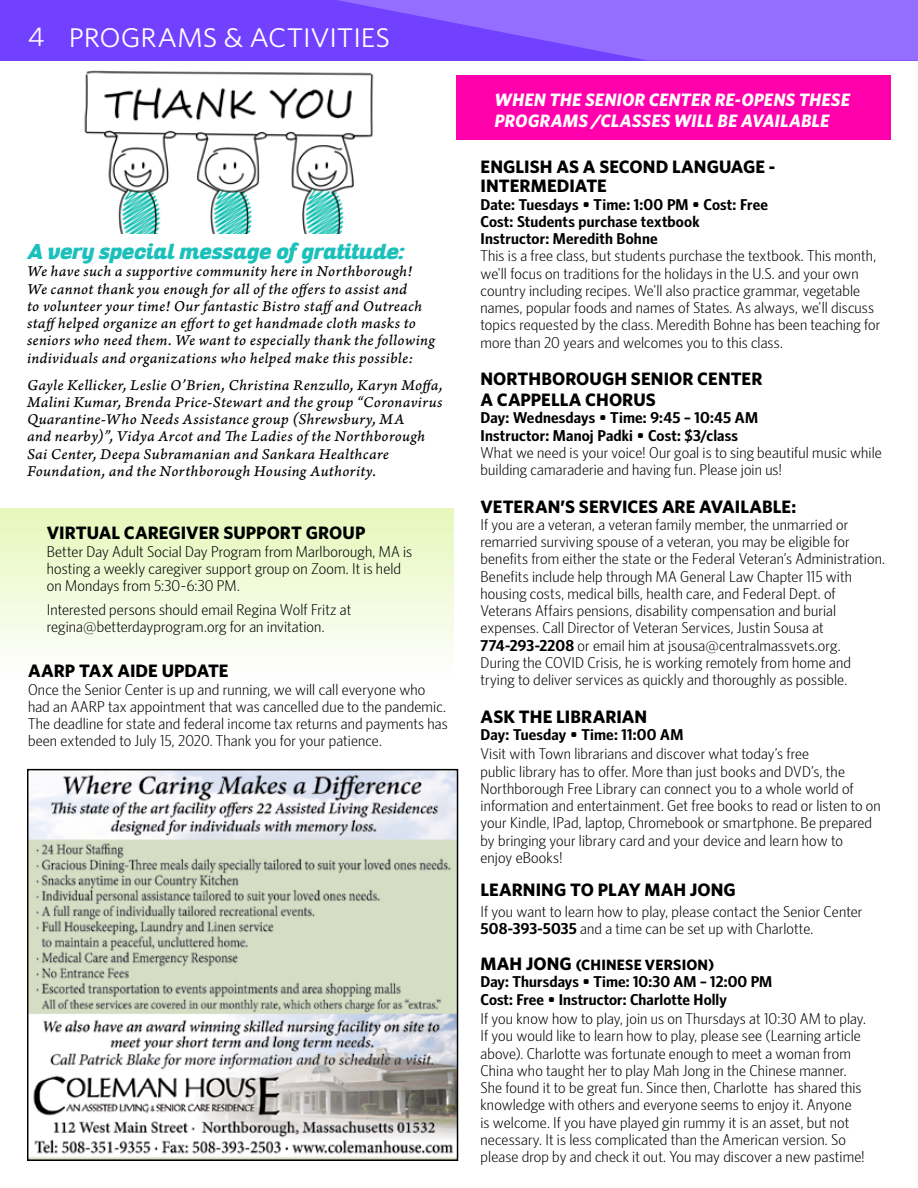
<style>
.page{position:relative;width:918px;height:1188px;background:#fff}
.page>*{position:absolute;margin:0;border:0;box-sizing:border-box;transform-origin:0 0}
.t1{font:27px "Whitney";letter-spacing:-.005em;color:#fff;scale:1.05 1}
.t2{font:italic 800 21px "Altair";letter-spacing:.005em;color:#1cc0bb}
.t3{font:700 18px/19.5px "Whitney";letter-spacing:.005em;color:#000}
.t4{font:italic 700 18px/21px "Whitney";letter-spacing:.005em;color:#fff}
.t5{font:300 15.75px/17.2px "Whitney Condensed";letter-spacing:.005em;color:#000;scale:1.18 1}
.t6{font:15.75px/17.2px "Arno Pro Italic Caption";letter-spacing:.02em;color:#000}
.t7{font:600 15.75px/17.2px "Whitney Condensed";letter-spacing:.005em;color:#000;scale:1.18 1}
.t8{font:700 15px "Whitney";letter-spacing:.015em;color:#000}
.s1{font-weight:600}
.s2{font-size:18px}
</style>
<div class="page">
<div style="left:0;top:0;width:918px;height:60px;background:#7240ff"></div>
<svg style="left:338px;top:0;width:580px;height:60px"></svg>
<img style="left:84px;top:70px;width:290px;height:163px">
<div style="left:0;top:508px;width:454px;height:167px;background:linear-gradient(to bottom,#e6f8ba,#fefefd)"></div>
<div style="left:456px;top:76px;width:434px;height:64px;background:#ff00ac"></div>
<img style="left:29px;top:771px;width:427px;height:388px">
<h1 class="t1" style="left:28px;top:22px;width:346px">4 PROGRAMS &amp; ACTIVITIES</h1>
<h2 class="t2" style="left:27px;top:238px;width:379px">A very special message of gratitude:</h2>
<p class="t6" style="left:27px;top:264px;width:410px">We have such a supportive community here in Northborough!<br>We cannot thank you enough for all of the offers to assist and<br>to volunteer your time! Our fantastic Bistro staff and Outreach staff helped organize an effort to get handmade cloth masks to seniors who need them. We want to especially thank the following individuals and organizations who helped make this possible:</p>
<p class="t6" style="left:27px;top:377px;width:417px">Gayle Kellicker, Leslie O’Brien, Christina Renzullo, Karyn Moffa, Malini Kumar, Brenda Price-Stewart and the group “Coronavirus Quarantine-Who Needs Assistance group (Shrewsbury, MA<br>and nearby)”, Vidya Arcot and The Ladies of the Northborough Sai Center, Deepa Subramanian and Sankara Healthcare Foundation, and the Northborough Housing Authority.</p>
<p class="t3" style="left:47px;top:523px;width:320px">VIRTUAL CAREGIVER SUPPORT GROUP</p>
<p class="t5" style="left:47px;top:543px;width:311px">Better Day Adult Social Day Program from Marlborough, MA is hosting a weekly caregiver support group on Zoom. It is held on Mondays from 5:30-6:30 PM.</p>
<p class="t5" style="left:47px;top:601px;width:260px">Interested persons should email Regina Wolf Fritz at regina@betterdayprogram.org for an invitation.</p>
<p class="t3" style="left:28px;top:661px;width:202px">AARP TAX AIDE UPDATE</p>
<p class="t5" style="left:28px;top:680px;width:357px">Once the Senior Center is up and running, we will call everyone who had an AARP tax appointment that was cancelled due to the pandemic.<br>The deadline for state and federal income tax returns and payments has been extended to July 15, 2020. Thank you for your patience.</p>
<p class="t4" style="left:495px;top:89px;width:357px">WHEN THE SENIOR CENTER RE-OPENS THESE<br>PROGRAMS /CLASSES WILL BE AVAILABLE</p>
<p class="t3" style="left:481px;top:156px;width:296px">ENGLISH AS A SECOND LANGUAGE -<br>INTERMEDIATE</p>
<p class="t7" style="left:481px;top:195px;width:245px">Date: Tuesdays • Time: 1:00 PM • Cost: Free<br>Cost: Students purchase textbook<br>Instructor: Meredith Bohne</p>
<p class="t5" style="left:481px;top:247px;width:340px">This is a free class, but students purchase the textbook. This month, we'll focus on traditions for the holidays in the U.S. and your own country including recipes. We'll also practice grammar, vegetable names, popular foods and names of States. As always, we'll discuss topics requested by the class. Meredith Bohne has been teaching for more than 20 years and welcomes you to this class.</p>
<p class="t3" style="left:481px;top:368px;width:284px;line-height:21px">NORTHBOROUGH SENIOR CENTER<br>A CAPPELLA CHORUS</p>
<p class="t7" style="left:481px;top:409px;width:237px">Day: Wednesdays • Time: 9:45 – 10:45 AM<br>Instructor: Manoj Padki • Cost: $3/class</p>
<p class="t5" style="left:481px;top:444px;width:342px">What we need is your voice! Our goal is to sing beautiful music while building camaraderie and having fun. Please join us!</p>
<p class="t3" style="left:481px;top:496px;width:317px">VETERAN’S SERVICES ARE AVAILABLE:</p>
<p class="t5" style="left:481px;top:516px;width:344px">If you are a veteran, a veteran family member, the unmarried or remarried surviving spouse of a veteran, you may be eligible for benefits from either the state or the Federal Veteran’s Administration.<br>Benefits include help through MA General Law Chapter 115 with housing costs, medical bills, health care, and Federal Dept. of Veterans Affairs pensions, disability compensation and burial expenses. Call Director of Veteran Services, Justin Sousa at <span class="s1">774-293-2208</span> or email him at jsousa@centralmassvets.org.<br>During the COVID Crisis, he is working remotely from home and trying to deliver services as quickly and thoroughly as possible.</p>
<p class="t3" style="left:481px;top:706px;width:168px">ASK THE LIBRARIAN</p>
<p class="t7" style="left:481px;top:726px;width:173px">Day: Tuesday • Time: 11:00 AM</p>
<p class="t5" style="left:481px;top:745px;width:341px">Visit with Town librarians and discover what today’s free<br>public library has to offer. More than just books and DVD’s, the Northborough Free Library can connect you to a whole world of information and entertainment. Get free books to read or listen to on your Kindle, IPad, laptop, Chromebook or smartphone. Be prepared by bringing your library card and your device and learn how to<br>enjoy eBooks!</p>
<p class="t3" style="left:481px;top:879px;width:257px">LEARNING TO PLAY MAH JONG</p>
<p class="t5" style="left:481px;top:903px;width:325px">If you want to learn how to play, please contact the Senior Center<br><span class="s1">508-393-5035</span> and a time can be set up with Charlotte.</p>
<p class="t8" style="left:481px;top:956px;width:235px"><span class="s2">MAH JONG</span> (CHINESE VERSION)</p>
<p class="t7" style="left:481px;top:973px;width:249px">Day: Thursdays • Time: 10:30 AM – 12:00 PM<br>Cost: Free • Instructor: Charlotte Holly</p>
<p class="t5" style="left:481px;top:1010px;width:328px">If you know how to play, join us on Thursdays at 10:30 AM to play.<br>If you would like to learn how to play, please see (Learning article above). Charlotte was fortunate enough to meet a woman from China who taught her to play Mah Jong in the Chinese manner.<br>She found it to be great fun. Since then, Charlotte has shared this knowledge with others and everyone seems to enjoy it. Anyone<br>is welcome. If you have played gin rummy it is an asset, but not necessary. It is less complicated than the American version. So please drop by and check it out. You may discover a new pastime!</p>
</div>
